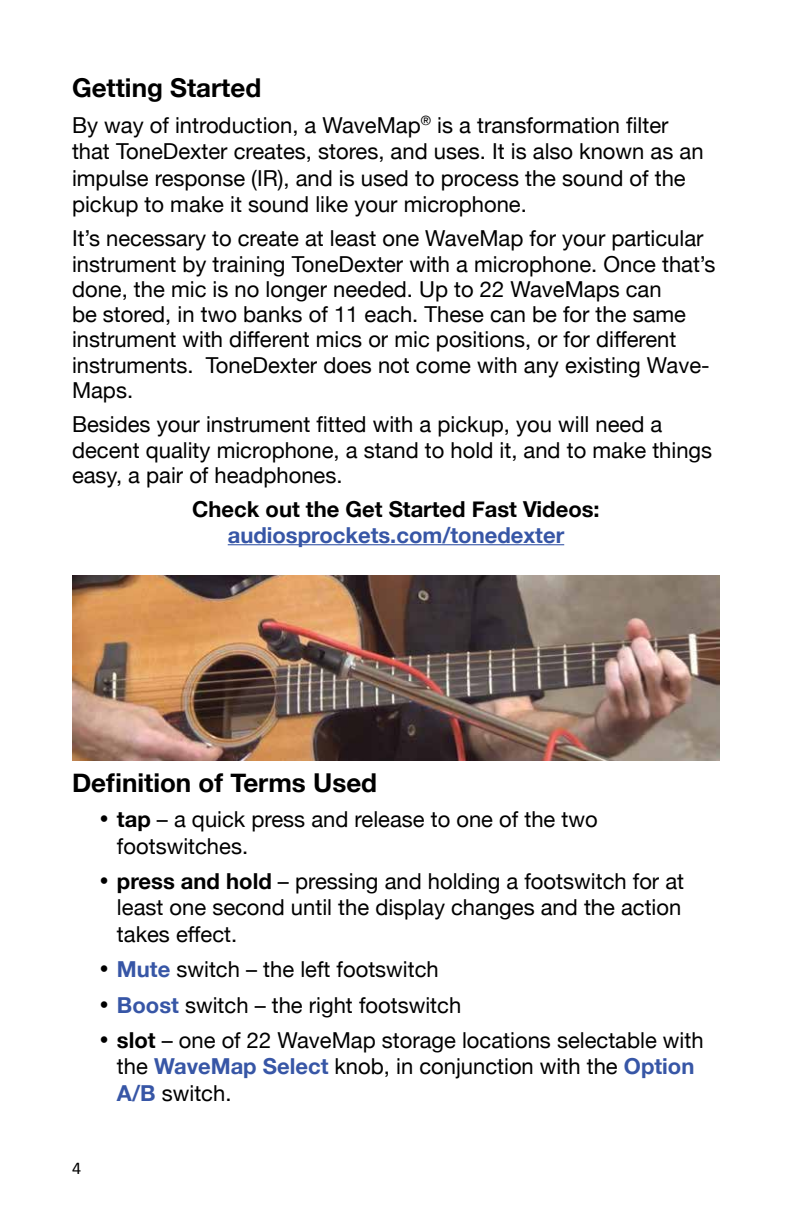
<style>
.page{position:relative;width:792px;height:1224px;background:#fff}
.page>*{position:absolute;margin:0;border:0;box-sizing:border-box;transform-origin:0 0}
.t1{font:700 26px "Helvetica Neue";color:#000}
.t2{font:22px/26.4px "Helvetica Neue";color:#000}
.t3{font:700 22px "Helvetica Neue";color:#000}
.t4{font:700 22px "Helvetica Neue";color:#3756a6}
.t5{font:18px "Calibri";color:#000}
.s1{font-weight:700}
.s2{font-weight:700;color:#3756a6}
</style>
<div class="page">
<hr style="left:228px;top:544px;width:336px;height:1px;background:#3756a6">
<img style="left:72px;top:576px;width:648px;height:184px">
<p class="t1" style="left:72px;top:68px;width:191px">Getting Started</p>
<p class="t2" style="left:72px;top:113px;width:633px">By way of introduction, a WaveMap<sup>®</sup> is a transformation filter that ToneDexter creates, stores, and uses. It is also known as an impulse response (IR), and is used to process the sound of the pickup to make it sound like your microphone.</p>
<p class="t2" style="left:72px;top:227px;width:645px;line-height:25.2px">It’s necessary to create at least one WaveMap for your particular instrument by training ToneDexter with a microphone. Once that’s done, the mic is no longer needed. Up to 22 WaveMaps can<br>be stored, in two banks of 11 each. These can be for the same instrument with different mics or mic positions, or for different instruments. ToneDexter does not come with any existing Wave-Maps.</p>
<p class="t2" style="left:72px;top:413px;width:642px;line-height:25.2px">Besides your instrument fitted with a pickup, you will need a decent quality microphone, a stand to hold it, and to make things easy, a pair of headphones.</p>
<p class="t3" style="left:192px;top:492px;width:409px">Check out the Get Started Fast Videos:</p>
<p class="t4" style="left:228px;top:517px;width:338px">audiosprockets.com/tonedexter</p>
<p class="t1" style="left:72px;top:762px;width:307px">Definition of Terms Used</p>
<p class="t2" style="left:117px;top:807px;width:482px;text-indent:-18px">• <span class="s1">tap</span> – a quick press and release to one of the two footswitches.</p>
<p class="t2" style="left:117px;top:869px;width:569px;text-indent:-18px">• <span class="s1">press and hold</span> – pressing and holding a footswitch for at least one second until the display changes and the action takes effect.</p>
<p class="t2" style="left:99px;top:957px;width:341px">• <span class="s2">Mute</span> switch – the left footswitch</p>
<p class="t2" style="left:99px;top:993px;width:364px">• <span class="s2">Boost</span> switch – the right footswitch</p>
<p class="t2" style="left:117px;top:1028px;width:588px;text-indent:-18px">• <span class="s1">slot</span> – one of 22 WaveMap storage locations selectable with the <span class="s2">WaveMap Select</span> knob, in conjunction with the <span class="s2">Option<br>A/B</span> switch.</p>
<p class="t5" style="left:72px;top:1156px;width:11px">4</p>
</div>
